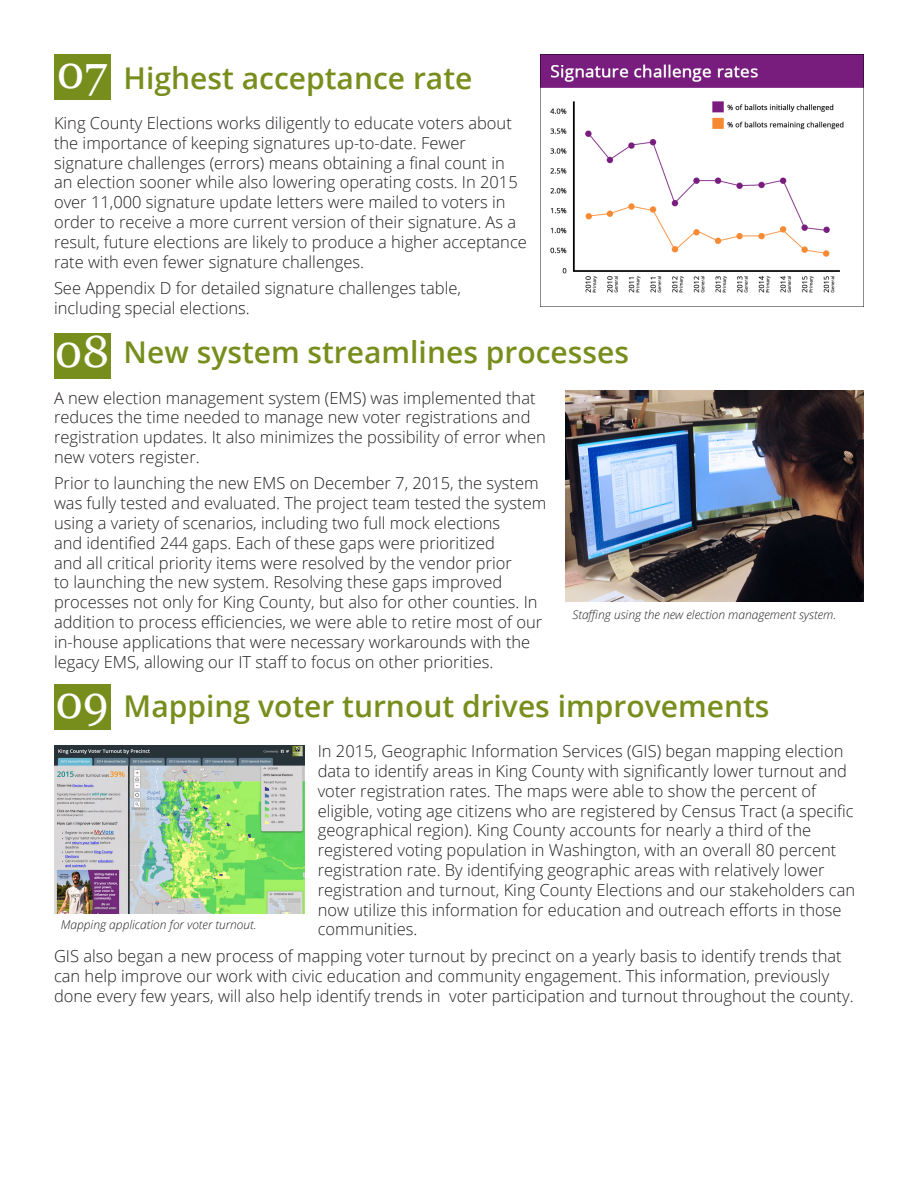
<style>
.page{position:relative;width:918px;height:1188px;background:#fff}
.page>*{position:absolute;margin:0;border:0;box-sizing:border-box;transform-origin:0 0}
.t1{font:45px "Georgia";color:#fff}
.Heading{font:600 30px "Open Sans";color:#778e1d}
.Paragraph{font:300 16.5px/19.8px "Open Sans";color:#231f20}
.t2{font:italic 300 12px "Open Sans";color:#231f20}
</style>
<div class="page">
<img style="left:540px;top:54px;width:324px;height:252px">
<div style="left:54px;top:54px;width:56px;height:46px;background:#778e1d"></div>
<div style="left:54px;top:333px;width:56px;height:46px;background:#778e1d"></div>
<img style="left:54px;top:745px;width:250px;height:169px">
<img style="left:566px;top:391px;width:298px;height:211px">
<div style="left:54px;top:684px;width:56px;height:46px;background:#778e1d"></div>
<p class="t1" style="left:57px;top:45px;width:52px">07</p>
<p class="Heading" style="left:124px;top:57px;width:350px">Highest acceptance rate</p>
<p class="Paragraph" style="left:54px;top:113px;width:474px">King County Elections works diligently to educate voters about the importance of keeping signatures up-to-date. Fewer signature challenges (errors) means obtaining a final count in an election sooner while also lowering operating costs. In 2015 over 11,000 signature update letters were mailed to voters in order to receive a more current version of their signature. As a result, future elections are likely to produce a higher acceptance rate with even fewer signature challenges.</p>
<p class="Paragraph" style="left:54px;top:278px;width:409px">See Appendix D for detailed signature challenges table, including special elections.</p>
<p class="Heading" style="left:124px;top:332px;width:507px">New system streamlines processes</p>
<p class="Paragraph" style="left:54px;top:387px;width:493px">A new election management system (EMS) was implemented that reduces the time needed to manage new voter registrations and registration updates. It also minimizes the possibility of error when new voters register.</p>
<p class="Paragraph" style="left:54px;top:473px;width:494px">Prior to launching the new EMS on December 7, 2015, the system was fully tested and evaluated. The project team tested the system using a variety of scenarios, including two full mock elections<br>and identified 244 gaps. Each of these gaps were prioritized<br>and all critical priority items were resolved by the vendor prior<br>to launching the new system. Resolving these gaps improved processes not only for King County, but also for other counties. In addition to process efficiencies, we were able to retire most of our in-house applications that were necessary workarounds with the legacy EMS, allowing our IT staff to focus on other priorities.</p>
<p class="Heading" style="left:124px;top:686px;width:647px">Mapping voter turnout drives improvements</p>
<p class="Paragraph" style="left:318px;top:741px;width:539px">In 2015, Geographic Information Services (GIS) began mapping election data to identify areas in King County with significantly lower turnout and voter registration rates. The maps were able to show the percent of eligible, voting age citizens who are registered by Census Tract (a specific geographical region). King County accounts for nearly a third of the registered voting population in Washington, with an overall 80 percent registration rate. By identifying geographic areas with relatively lower registration and turnout, King County Elections and our stakeholders can now utilize this information for education and outreach efforts in those communities.</p>
<p class="Paragraph" style="left:54px;top:946px;width:801px">GIS also began a new process of mapping voter turnout by precinct on a yearly basis to identify trends that can help improve our work with civic education and community engagement. This information, previously done every few years, will also help identify trends in voter participation and turnout throughout the county.</p>
<p class="t1" style="left:55px;top:324px;width:56px">08</p>
<p class="t2" style="left:572px;top:607px;width:265px">Staffing using the new election management system.</p>
<p class="t1" style="left:56px;top:675px;width:55px">09</p>
<p class="t2" style="left:61px;top:917px;width:197px">Mapping application for voter turnout.</p>
</div>
